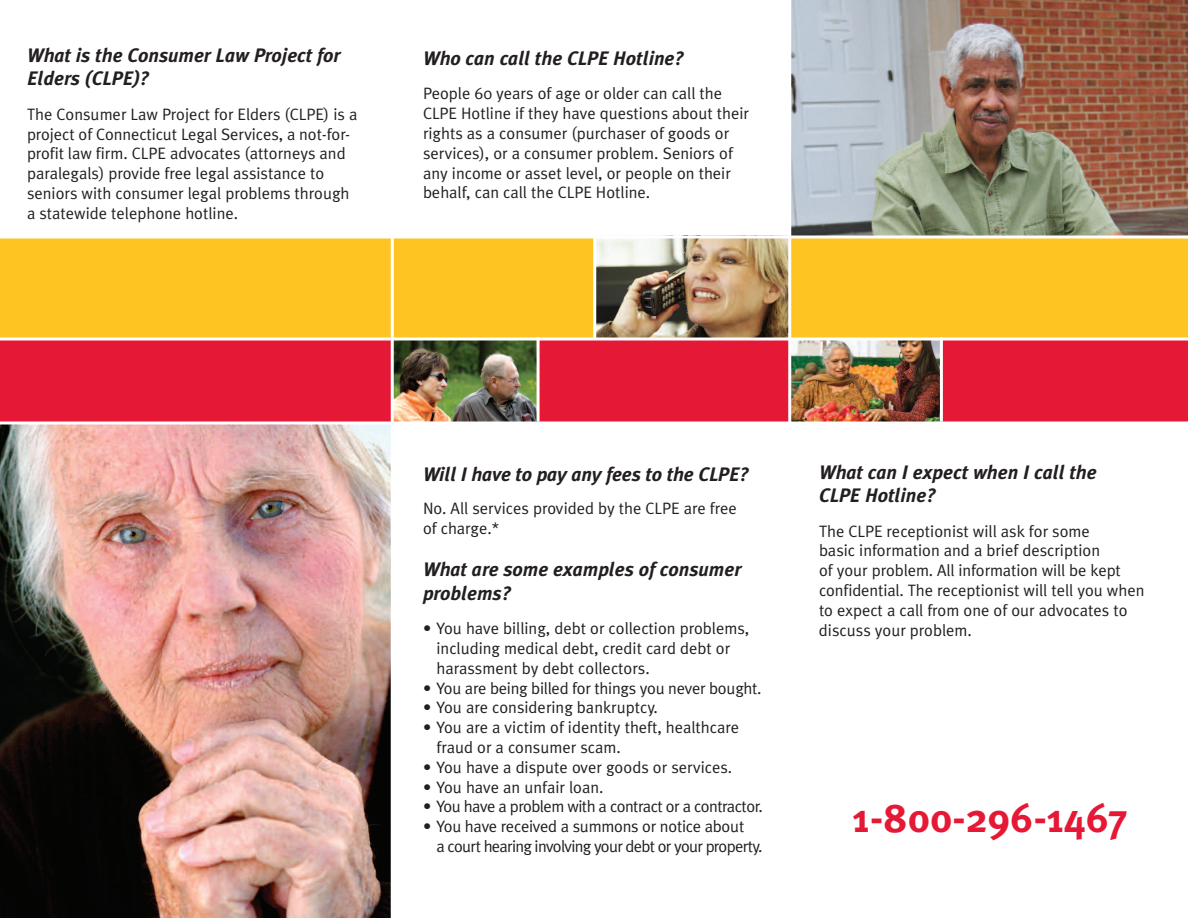
<style>
.page{position:relative;width:1188px;height:918px;background:#fff}
.page>*{position:absolute;margin:0;border:0;box-sizing:border-box;transform-origin:0 0}
.t1{font:700 40.5px "Meta Plus";color:#e51836}
.t2{font:italic 700 19.5px/23.4px "Meta Plus";color:#231f20}
.t3{font:16.5px/19.8px "Meta Plus Normal";color:#231f20}
.t4{font:16.5px/19.8px "Meta Plus Normal";letter-spacing:-.045em;color:#231f20}
.t5{font:16.5px "Meta Plus Normal";letter-spacing:-.03em;color:#231f20}
</style>
<div class="page">
<img style="left:791px;top:0;width:397px;height:236px">
<img style="left:0;top:424px;width:391px;height:494px">
<div style="left:0;top:339px;width:1188px;height:84px;background:#e51836"></div>
<div style="left:0;top:237px;width:1188px;height:102px;background:#fec422"></div>
<img style="left:596px;top:238px;width:192px;height:100px">
<hr style="left:0;top:236px;width:1188px;height:2px;background:#fff">
<hr style="left:593px;top:237px;width:3px;height:102px;background:#fff">
<img style="left:791px;top:341px;width:151px;height:81px">
<hr style="left:788px;top:0;width:3px;height:918px;background:#fff">
<img style="left:394px;top:341px;width:142px;height:81px">
<hr style="left:0;top:422px;width:1188px;height:2px;background:#fff">
<hr style="left:537px;top:337px;width:3px;height:84px;background:#fff">
<hr style="left:940px;top:337px;width:3px;height:84px;background:#fff">
<hr style="left:391px;top:0;width:3px;height:918px;background:#fff">
<hr style="left:0;top:338px;width:1188px;height:2px;background:#fff">
<p class="t2" style="left:27px;top:43px;width:315px">What is the Consumer Law Project for<br>Elders (CLPE)?</p>
<p class="t3" style="left:27px;top:104px;width:332px">The Consumer Law Project for Elders (CLPE) is a project of Connecticut Legal Services, a not-for&shy;profit law firm. CLPE advocates (attorneys and paralegals) provide free legal assistance to seniors with consumer legal problems through a statewide telephone hotline.</p>
<p class="t2" style="left:423px;top:46px;width:263px">Who can call the CLPE Hotline?</p>
<p class="t3" style="left:423px;top:84px;width:328px">People 60 years of age or older can call the CLPE Hotline if they have questions about their rights as a consumer (purchaser of goods or services), or a consumer problem. Seniors of any income or asset level, or people on their behalf, can call the CLPE Hotline.</p>
<p class="t2" style="left:423px;top:463px;width:327px">Will I have to pay any fees to the CLPE?</p>
<p class="t3" style="left:423px;top:499px;width:315px">No. All services provided by the CLPE are free of charge.*</p>
<p class="t2" style="left:423px;top:558px;width:320px">What are some examples of consumer problems?</p>
<p class="t3" style="left:436px;top:619px;width:314px;text-indent:-13px">• You have billing, debt or collection problems, including medical debt, credit card debt or harassment by debt collectors.</p>
<p class="t3" style="left:423px;top:678px;width:340px">• You are being billed for things you never bought.</p>
<p class="t3" style="left:423px;top:698px;width:236px">• You are considering bankruptcy.</p>
<p class="t3" style="left:436px;top:718px;width:304px;text-indent:-14px">• You are a victim of identity theft, healthcare fraud or a consumer scam.</p>
<p class="t3" style="left:423px;top:757px;width:311px">• You have a dispute over goods or services.</p>
<p class="t3" style="left:423px;top:777px;width:182px">• You have an unfair loan.</p>
<p class="t5" style="left:423px;top:797px;width:341px">• You have a problem with a contract or a contractor.</p>
<p class="t4" style="left:436px;top:817px;width:327px;text-indent:-14px">• You have received a summons or notice about<br>a court hearing involving your debt or your property.</p>
<p class="t2" style="left:819px;top:460px;width:279px">What can I expect when I call the<br>CLPE Hotline?</p>
<p class="t3" style="left:819px;top:521px;width:327px">The CLPE receptionist will ask for some<br>basic information and a brief description<br>of your problem. All information will be kept confidential. The receptionist will tell you when to expect a call from one of our advocates to discuss your problem.</p>
<h1 class="t1" style="left:853px;top:794px;width:276px">1-800-296-1467</h1>
</div>
